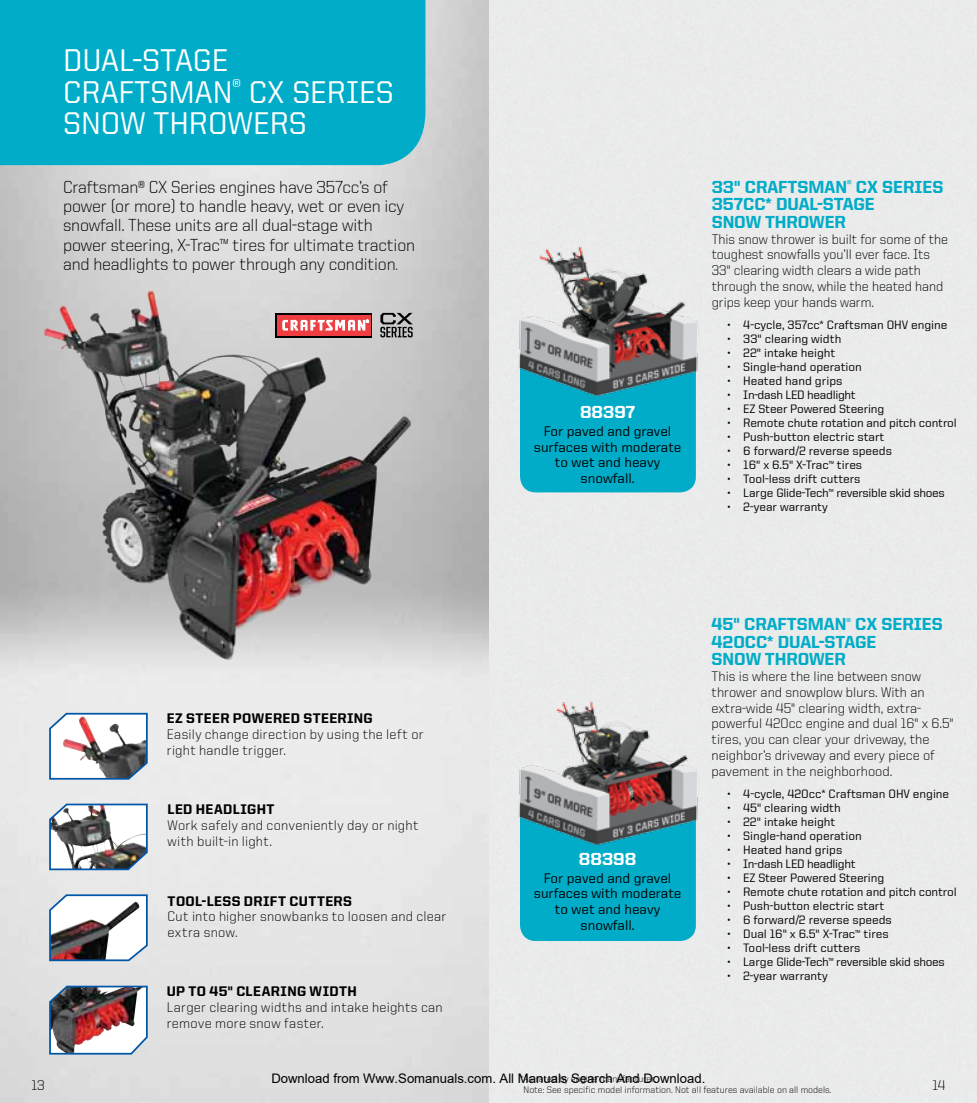
<style>
.page{position:relative;width:977px;height:1103px;background:#fff}
.page>*{position:absolute;margin:0;border:0;box-sizing:border-box;transform-origin:0 0}
.t1{font:500 31.5px/31.5px "United Sans Reg";color:#fff}
.t2{font:300 17.5px/19.2px "United Sans Reg";letter-spacing:-.01em;color:#000}
.t3{font:800 17.5px "United Sans Reg";letter-spacing:-.005em;color:#00acc8}
.t4{font:800 17.5px "United Sans Reg";color:#fff}
.t5{font:300 14px/15.8px "United Sans Reg";color:#000}
.t6{font:300 14px/15.8px "United Sans Reg";letter-spacing:.02em;color:#000}
.t7{font:500 14px/15.8px "United Sans Reg";color:#000;text-align:center}
.t8{font:800 14px "United Sans Reg";letter-spacing:.03em;color:#000}
.t9{font:13.12px "Arial";color:#000}
.t10{font:500 12.25px "United Sans Reg";letter-spacing:-.005em;color:#000}
.t11{font:500 12.25px "United Sans Reg";letter-spacing:-.025em;color:#000}
.t12{font:300 9.62px/10.5px "United Sans Reg";color:#000}
.s1{font-size:14px}
.s2{font-size:10.15px}
</style>
<div class="page">
<div style="left:520px;top:864px;width:176px;height:77px;background:#00acc8"></div>
<img style="left:502px;top:652px;width:212px;height:212px">
<div style="left:520px;top:416px;width:176px;height:76px;background:#00acc8"></div>
<img style="left:502px;top:204px;width:212px;height:212px">
<div style="left:0;top:0;width:425px;height:165px;background:#00acc8"></div>
<img style="left:48px;top:984px;width:101px;height:71px">
<svg style="left:48px;top:712px;width:101px;height:68px"></svg>
<img style="left:48px;top:893px;width:101px;height:69px">
<img style="left:48px;top:802px;width:101px;height:69px">
<img style="left:38px;top:284px;width:379px;height:378px">
<img style="left:44px;top:291px;width:108px;height:58px">
<h1 class="t1" style="left:63px;top:44px;width:332px">Dual-Stag e craftsman<sup>®</sup> CX SERIES<br>Snow Throwers</h1>
<p class="t2" style="left:63px;top:177px;width:353px">Craftsman® CX Series engines have 357cc’s of power (or more) to handle heavy, wet or even icy snowfall. These units are all dual-stage with power steering, X-Trac™ tires for ultimate traction and headlights to power through any condition<span class="s1">.</span></p>
<p class="t8" style="left:167px;top:711px;width:29px">EZ STEER</p>
<p class="t8" style="left:233px;top:711px;width:140px">POWERED STEERING</p>
<p class="t6" style="left:167px;top:726px;width:258px">Easily change direction by using the left or right handle trigger.</p>
<p class="t8" style="left:168px;top:801px;width:108px">LED HEADLIGHT</p>
<p class="t6" style="left:168px;top:817px;width:252px">Work safely and conveniently day or night with built-in light.</p>
<p class="t8" style="left:168px;top:893px;width:18px">TOOL</p>
<p class="t8" style="left:202px;top:893px;width:22px">-LESS</p>
<p class="t8" style="left:244px;top:893px;width:109px">DRIFT CUTTERS</p>
<p class="t6" style="left:168px;top:908px;width:280px">Cut into higher snowbanks to loosen and clear extra snow.</p>
<p class="t8" style="left:167px;top:983px;width:192px">UP TO 45" CLEARING WIDTH</p>
<p class="t6" style="left:167px;top:999px;width:277px">Larger clearing widths and intake heights can remove more snow faster.</p>
<h2 class="t4" style="left:580px;top:402px;width:57px">88397</h2>
<p class="t7" style="left:534px;top:423px;width:149px">For paved and gravel surfaces with moderate to wet and heavy snowfall.</p>
<h2 class="t3" style="left:711px;top:177px;width:46px">33" CRAFTSMAN</h2>
<h2 class="t3" style="left:847px;top:177px;width:57px"><sup>®</sup> CX SERIES</h2>
<h2 class="t3" style="left:711px;top:195px;width:76px">357CC* DUAL</h2>
<h2 class="t3" style="left:817px;top:195px;width:57px">-STAGE</h2>
<h2 class="t3" style="left:711px;top:212px;width:25px">SNOW</h2>
<h2 class="t3" style="left:765px;top:212px;width:23px">THROWER</h2>
<p class="t5" style="left:711px;top:231px;width:238px">This snow thrower is built for some of the toughest snowfalls you’ll ever face. Its 33" clearing width clears a wide path through the snow, while the heated hand grips keep your hands warm.</p>
<p class="t10" style="left:727px;top:318px;width:221px">• 4-cycle, 357cc* Craftsman OHV engine</p>
<p class="t10" style="left:727px;top:332px;width:115px">• 33" clearing width</p>
<p class="t10" style="left:727px;top:346px;width:109px">• 22" intake height</p>
<p class="t10" style="left:727px;top:360px;width:136px">• Single-hand operation</p>
<p class="t10" style="left:727px;top:374px;width:116px">• Heated hand grips</p>
<p class="t11" style="left:727px;top:388px;width:130px">• In-dash LED headlight</p>
<p class="t10" style="left:727px;top:402px;width:158px">• EZ Steer Powered Steering</p>
<p class="t10" style="left:727px;top:416px;width:231px">• Remote chute rotation and pitch control</p>
<p class="t10" style="left:727px;top:430px;width:159px">• Push-button electric start</p>
<p class="t10" style="left:727px;top:444px;width:166px">• 6 forward/2 reverse speeds</p>
<p class="t10" style="left:727px;top:458px;width:136px">• 16" x 6.5" X-Trac<span class="s2">™</span> tires</p>
<p class="t10" style="left:727px;top:472px;width:134px">• Tool-less drift cutters</p>
<p class="t11" style="left:727px;top:486px;width:219px">• Large Glide-Tech<span class="s2">™</span> reversible skid shoes</p>
<p class="t10" style="left:727px;top:500px;width:102px">• 2-year warranty</p>
<h2 class="t4" style="left:579px;top:849px;width:59px">88398</h2>
<p class="t7" style="left:534px;top:869px;width:149px">For paved and gravel surfaces with moderate to wet and heavy snowfall.</p>
<h2 class="t3" style="left:711px;top:614px;width:45px">45" CRAFTSMAN</h2>
<h2 class="t3" style="left:846px;top:614px;width:57px"><sup>®</sup> CX SERIES</h2>
<h2 class="t3" style="left:711px;top:632px;width:78px">420CC* DUAL</h2>
<h2 class="t3" style="left:819px;top:632px;width:57px">-STAGE</h2>
<h2 class="t3" style="left:711px;top:649px;width:25px">SNOW</h2>
<h2 class="t3" style="left:765px;top:649px;width:23px">THROWER</h2>
<p class="t5" style="left:711px;top:668px;width:243px">This is where the line between snow thrower and snowplow blurs. With an extra-wide 45" clearing width, extra&shy;powerful 420cc engine and dual 16" x 6.5" tires, you can clear your driveway, the neighbor’s driveway and every piece of pavement in the neighborhood.</p>
<p class="t10" style="left:727px;top:787px;width:223px">• 4-cycle, 420cc* Craftsman OHV engine</p>
<p class="t10" style="left:727px;top:801px;width:115px">• 45" clearing width</p>
<p class="t10" style="left:727px;top:815px;width:109px">• 22" intake height</p>
<p class="t10" style="left:727px;top:829px;width:136px">• Single-hand operation</p>
<p class="t10" style="left:727px;top:843px;width:116px">• Heated hand grips</p>
<p class="t11" style="left:727px;top:857px;width:130px">• In-dash LED headlight</p>
<p class="t10" style="left:727px;top:871px;width:158px">• EZ Steer Powered Steering</p>
<p class="t10" style="left:727px;top:885px;width:231px">• Remote chute rotation and pitch control</p>
<p class="t10" style="left:727px;top:899px;width:159px">• Push-button electric start</p>
<p class="t10" style="left:727px;top:913px;width:166px">• 6 forward/2 reverse speeds</p>
<p class="t10" style="left:727px;top:927px;width:163px">• Dual 16" x 6.5" X-Trac<span class="s2">™</span> tires</p>
<p class="t10" style="left:727px;top:941px;width:134px">• Tool-less drift cutters</p>
<p class="t11" style="left:727px;top:955px;width:219px">• Large Glide-Tech<span class="s2">™</span> reversible skid shoes</p>
<p class="t10" style="left:727px;top:969px;width:102px">• 2-year warranty</p>
<p class="t9" style="left:271px;top:1070px;width:435px">Download from Www.Somanuals.com. All Manuals Search And Download.</p>
<p class="t12" style="left:523px;top:1073px;width:309px;text-indent:-4px">*As rated by engine manufacturer.<br>Note: See specific model information. Not all features available on all models.</p>
<p class="t5" style="left:32px;top:1077px;width:15px">13</p>
<p class="t5" style="left:932px;top:1077px;width:15px">14</p>
</div>
